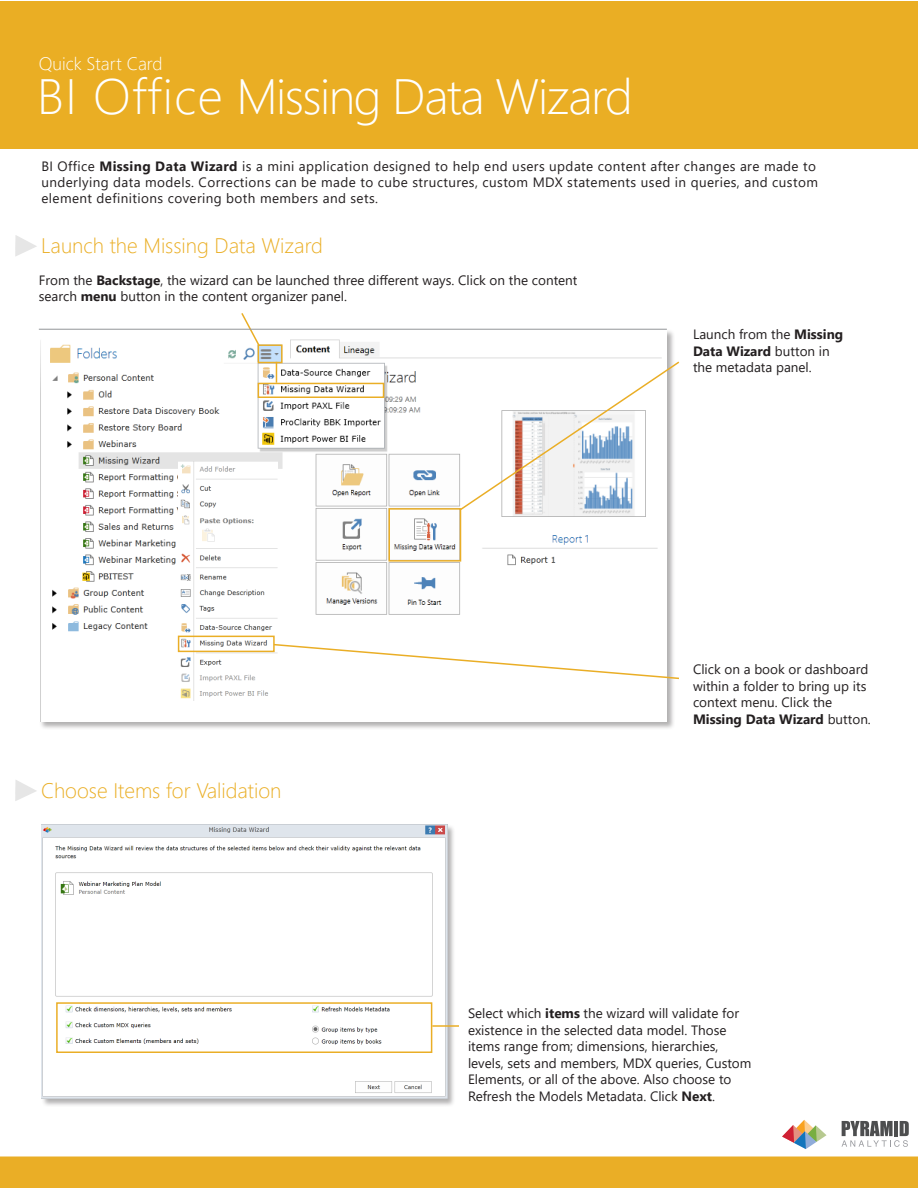
<style>
.page{position:relative;width:918px;height:1188px;background:#fff}
.page>*{position:absolute;margin:0;border:0;box-sizing:border-box;transform-origin:0 0}
.t1{font:300 49.5px "Segoe UI";letter-spacing:-.03em;color:#fff}
.t2{font:300 21px "Segoe UI";color:#eaae24}
.t3{font:300 18px "Segoe UI";color:#fff}
.t4{font:13.5px/16.5px "Segoe UI";color:#231f20}
.t5{font:13.5px/16.2px "Segoe UI";letter-spacing:.03em;color:#231f20}
.t6{font:700 13.5px "Segoe UI";color:#231f20}
.s1{font-weight:700}
.s2{font-weight:400}
</style>
<div class="page">
<div style="left:39px;top:329px;width:637px;height:401px;background:#231f20;opacity:.35"></div>
<img style="left:39px;top:330px;width:628px;height:391px">
<img style="left:178px;top:461px;width:99px;height:240px">
<div style="left:0;top:1px;width:918px;height:148px;background:#eaae24"></div>
<div style="left:0;top:1156px;width:918px;height:32px;background:#eaae26"></div>
<svg style="left:15px;top:235px;width:22px;height:21px"></svg>
<svg style="left:782px;top:1120px;width:45px;height:29px"></svg>
<svg style="left:842px;top:1121px;width:67px;height:26px"></svg>
<svg style="left:240px;top:313px;width:21px;height:34px"></svg>
<div style="left:258px;top:383px;width:126px;height:15px;border:2px solid #eaae26"></div>
<div style="left:258px;top:344px;width:25px;height:19px;border:2px solid #eaae26"></div>
<svg style="left:276px;top:362px;width:1px;height:21px"></svg>
<svg style="left:459px;top:360px;width:221px;height:151px"></svg>
<div style="left:388px;top:508px;width:73px;height:54px;border:2px solid #eaae26"></div>
<svg style="left:272px;top:643px;width:407px;height:37px"></svg>
<div style="left:178px;top:636px;width:97px;height:16px;border:2px solid #eaae26"></div>
<div style="left:41px;top:824px;width:415px;height:283px;background:#231f20;opacity:.35"></div>
<img style="left:41px;top:825px;width:406px;height:273px">
<svg style="left:15px;top:780px;width:22px;height:21px"></svg>
<div style="left:56px;top:1002px;width:376px;height:51px;border:2px solid #eaae26"></div>
<hr style="left:432px;top:1025px;width:27px;height:2px;background:#eaae26">
<hr style="left:39px;top:329px;width:628px;height:1px;background:#939598">
<p class="t3" style="left:39px;top:49px;width:125px">Quick Start Card</p>
<p class="t1" style="left:37px;top:56px;width:597px">BI Office Missing Data Wizard</p>
<p class="t5" style="left:41px;top:158px;width:778px">BI Office <span class="s1">Missing Data Wizard</span> is a mini application designed to help end users update content after changes are made to underlying data models. Corrections can be made to cube structures, custom MDX statements used in queries, and custom element definitions covering both members and sets.</p>
<p class="t2" style="left:41px;top:229px;width:283px">Launch the Missing Data Wizard</p>
<p class="t4" style="left:39px;top:272px;width:540px">From the <span class="s1">Backstage</span>, the wizard can be launched three different ways. Click on the content search <span class="s1">menu</span> button in the content organizer panel.</p>
<p class="t2" style="left:41px;top:774px;width:242px">Choose Items for Validation</p>
<p class="t4" style="left:693px;top:326px;width:152px">Launch from the <span class="s1">Missing<br>Data Wizard</span> button in the metadata panel.</p>
<p class="t4" style="left:693px;top:661px;width:177px">Click on a book or dashboard within a folder to bring up its context menu. Click the</p>
<p class="t6" style="left:693px;top:708px;width:179px">Missing Data Wizard <span class="s2">button.</span></p>
<p class="t4" style="left:468px;top:1005px;width:285px">Select which <span class="s1">items</span> the wizard will validate for existence in the selected data model. Those items range from; dimensions, hierarchies, levels, sets and members, MDX queries, Custom Elements, or all of the above. Also choose to Refresh the Models Metadata. Click <span class="s1">Next</span>.</p>
</div>
